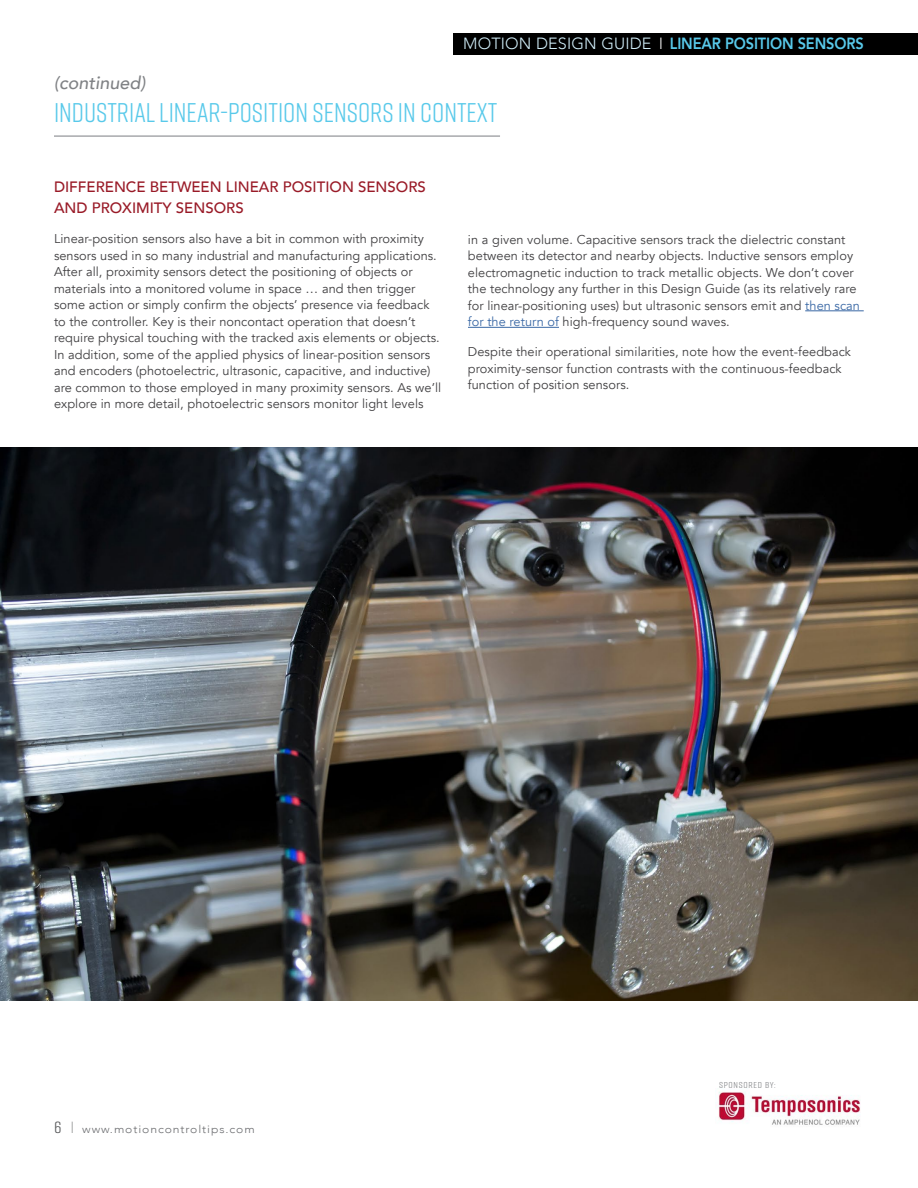
<style>
.page{position:relative;width:918px;height:1188px;background:#fff}
.page>*{position:absolute;margin:0;border:0;box-sizing:border-box;transform-origin:0 0}
.t1{font:27px "Rift";color:#58c9ea}
.t2{font:italic 500 18px "Avenir";color:#808285}
.t3{font:800 16.2px "Avenir";letter-spacing:-.01em;color:#58c9ea;scale:.9 1}
.t4{font:500 15px/21px "Avenir";color:#991a27}
.t5{font:12.75px/16.5px "Avenir";letter-spacing:.005em;color:#414042}
.t6{font:300 10.95px "Avenir";letter-spacing:.075em;color:#6d6e71;scale:1.11 1}
.t7{font:8.55px "Rift";letter-spacing:.075em;color:#808285;scale:1.11 1}
.s1{font-weight:300;color:#cfecf7}
.s2{font-weight:300;color:#fff}
.s3{color:#3a68a5}
.s4{font-family:"Rift";font-weight:400;font-size:16.2px;color:#58595b}
</style>
<div class="page">
<img style="left:717px;top:1092px;width:143px;height:33px">
<div style="left:454px;top:33px;width:464px;height:22px;background:#000"></div>
<hr style="left:54px;top:135px;width:446px;height:2px;background:#a7a9ac">
<img style="left:0;top:447px;width:918px;height:553px">
<hr style="left:805px;top:311px;width:59px;height:1px;background:#3a68a5">
<hr style="left:468px;top:327px;width:91px;height:1px;background:#3a68a5">
<p class="t3" style="left:463px;top:31px;width:447px"><span class="s1">MOTION DESIGN GUIDE</span> <span class="s2">I</span> LINEAR POSITION SENSORS</p>
<h2 class="t2" style="left:54px;top:72px;width:93px">(continued)</h2>
<h1 class="t1" style="left:54px;top:94px;width:445px">INDUSTRIAL LINEAR-POSITION SENSORS IN CONTEXT</h1>
<p class="t4" style="left:54px;top:176px;width:373px">DIFFERENCE BETWEEN LINEAR POSITION SENSORS<br>AND PROXIMITY SENSORS</p>
<p class="t5" style="left:54px;top:231px;width:389px">Linear-position sensors also have a bit in common with proximity sensors used in so many industrial and manufacturing applications.<br>After all, proximity sensors detect the positioning of objects or materials into a monitored volume in space … and then trigger some action or simply confirm the objects’ presence via feedback to the controller. Key is their noncontact operation that doesn’t require physical touching with the tracked axis elements or objects.<br>In addition, some of the applied physics of linear-position sensors and encoders (photoelectric, ultrasonic, capacitive, and inductive) are common to those employed in many proximity sensors. As we’ll explore in more detail, photoelectric sensors monitor light levels</p>
<p class="t5" style="left:468px;top:231px;width:394px">in a given volume. Capacitive sensors track the dielectric constant between its detector and nearby objects. Inductive sensors employ electromagnetic induction to track metallic objects. We don’t cover the technology any further in this Design Guide (as its relatively rare for linear-positioning uses) but ultrasonic sensors emit and <span class="s3">then scan for the return of</span> high-frequency sound waves.</p>
<p class="t5" style="left:468px;top:344px;width:385px">Despite their operational similarities, note how the event-feedback proximity-sensor function contrasts with the continuous-feedback function of position sensors.</p>
<p class="t6" style="left:54px;top:1123px;width:182px"><span class="s4">6 I</span> www.motioncontroltips.com</p>
<p class="t7" style="left:719px;top:1079px;width:52px">SPONSORED BY:</p>
</div>
